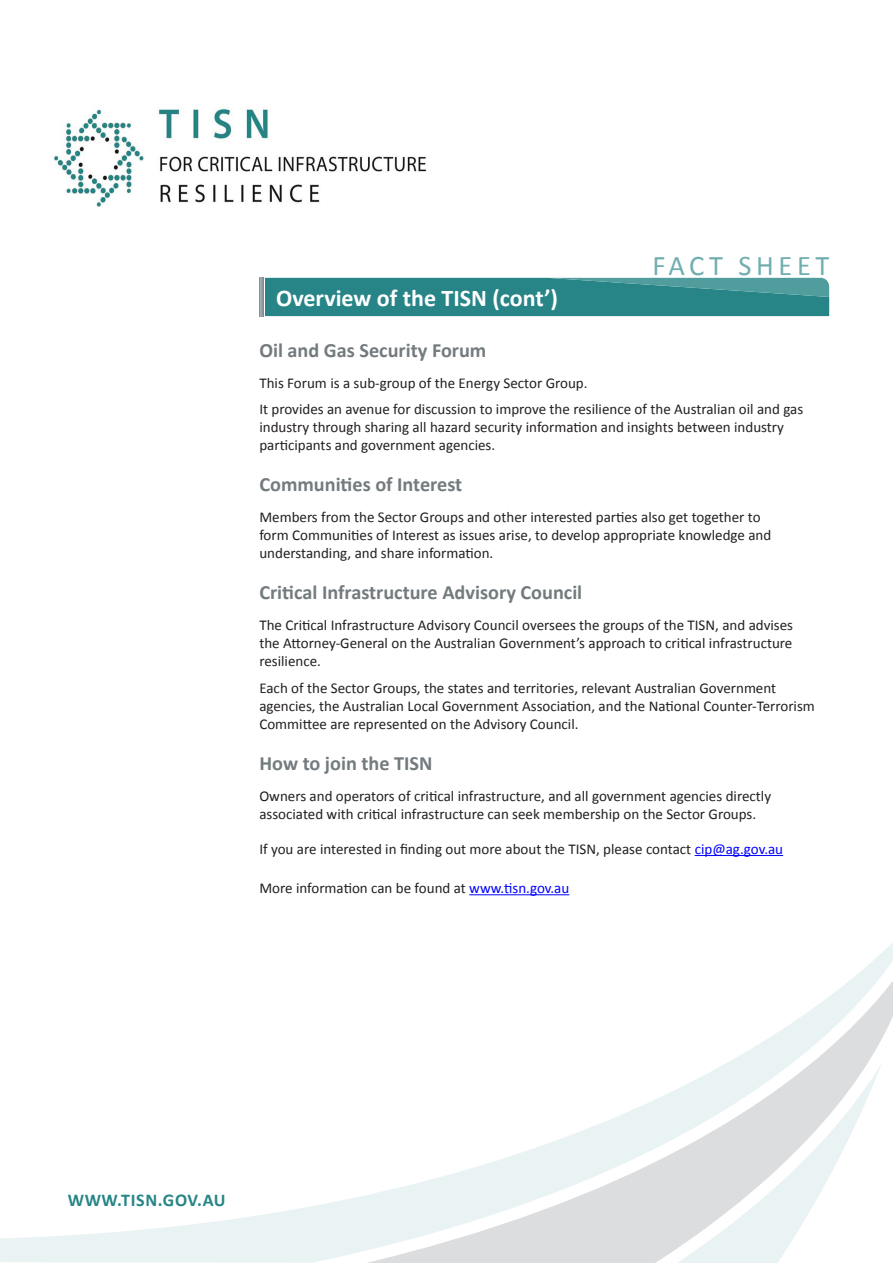
<style>
.page{position:relative;width:893px;height:1263px;background:#fff}
.page>*{position:absolute;margin:0;border:0;box-sizing:border-box;transform-origin:0 0}
.t1{font:28.5px "Calibri";letter-spacing:.16em;color:#70aeb0}
.Story_heading{font:700 24px "Calibri";color:#fff}
.t2{font:700 20.25px "Calibri";color:#737b7e}
.t3{font:700 18px "Calibri";letter-spacing:.035em;color:#278587}
.t4{font:15px/18px "Calibri";color:#231f20}
.s1{color:#00f}
</style>
<div class="page">
<svg style="left:0;top:943px;width:893px;height:320px"></svg>
<hr style="left:695px;top:855px;width:88px;height:1px;background:#00f">
<hr style="left:469px;top:894px;width:100px;height:1px;background:#00f">
<img style="left:53px;top:108px;width:374px;height:99px">
<svg style="left:265px;top:278px;width:564px;height:38px;background:#2c888a"></svg>
<svg style="left:259px;top:278px;width:5px;height:38px"></svg>
<p class="Story_heading" style="left:276px;top:283px;width:283px">Overview of the TISN (cont’)</p>
<h1 class="t1" style="left:652px;top:247px;width:178px">FACT SHEET</h1>
<p class="t2" style="left:259px;top:337px;width:229px">Oil and Gas Security Forum</p>
<p class="t4" style="left:259px;top:373px;width:330px">This Forum is a sub-group of the Energy Sector Group.</p>
<p class="t4" style="left:259px;top:399px;width:545px">It provides an avenue for discussion to improve the resilience of the Australian oil and gas industry through sharing all hazard security information and insights between industry participants and government agencies.</p>
<p class="t2" style="left:259px;top:472px;width:204px">Communities of Interest</p>
<p class="t4" style="left:259px;top:507px;width:513px">Members from the Sector Groups and other interested parties also get together to form Communities of Interest as issues arise, to develop appropriate knowledge and understanding, and share information.</p>
<p class="t2" style="left:259px;top:580px;width:324px">Critical Infrastructure Advisory Council</p>
<p class="t4" style="left:259px;top:615px;width:535px;text-align:justify">The Critical Infrastructure Advisory Council oversees the groups of the TISN, and advises the Attorney-General on the Australian Government’s approach to critical infrastructure resilience.</p>
<p class="t4" style="left:259px;top:678px;width:557px">Each of the Sector Groups, the states and territories, relevant Australian Government agencies, the Australian Local Government Association, and the National Counter-Terrorism<br>Committee are represented on the Advisory Council.</p>
<p class="t2" style="left:259px;top:751px;width:175px">How to join the TISN</p>
<p class="t4" style="left:259px;top:786px;width:513px">Owners and operators of critical infrastructure, and all government agencies directly associated with critical infrastructure can seek membership on the Sector Groups.</p>
<p class="t4" style="left:259px;top:839px;width:525px">If you are interested in finding out more about the TISN, please contact <span class="s1">cip@ag.gov.au</span></p>
<p class="t4" style="left:259px;top:878px;width:311px">More information can be found at <span class="s1">www.tisn.gov.au</span></p>
<p class="t3" style="left:68px;top:1189px;width:159px">WWW.TISN.GOV.AU</p>
</div>
